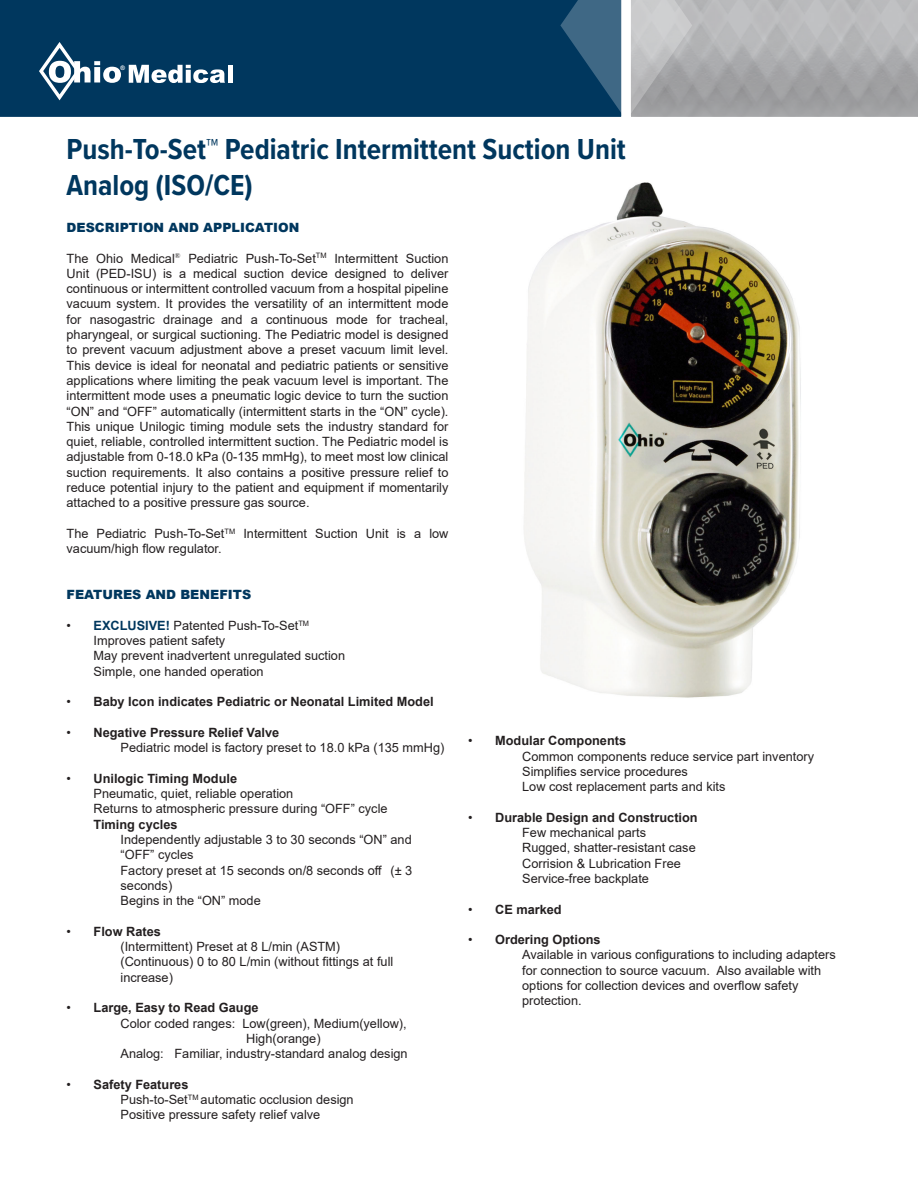
<style>
.page{position:relative;width:918px;height:1188px;background:#fff}
.page>*{position:absolute;margin:0;border:0;box-sizing:border-box;transform-origin:0 0}
.t1{font:700 30px "Proxima Nova Cond";color:#00375e}
.t2{font:12.75px/15.3px "Arial";color:#231f20;text-align:justify}
.t3{font:700 12.75px "Arial";color:#231f20}
.t4{font:900 12.75px "Arial";color:#00375e}
.t5{font:700 6.15px "Arial";color:#fff}
.s1{font-weight:700;color:#00375e}
.s2{font-weight:400}
</style>
<div class="page">
<div style="left:0;top:0;width:560px;height:117px;background:#00375e"></div>
<svg style="left:560px;top:0;width:358px;height:117px;background:#99a1a9"></svg>
<svg style="left:129px;top:65px;width:96px;height:18px"></svg>
<div style="left:228px;top:65px;width:5px;height:18px;background:#fff"></div>
<svg style="left:39px;top:42px;width:82px;height:58px"></svg>
<img style="left:524px;top:182px;width:277px;height:516px">
<p class="t5" style="left:121px;top:64px;width:6px">®</p>
<p class="t1" style="left:67px;top:127px;width:561px">Push-To-Set™ Pediatric Intermittent Suction Unit</p>
<p class="t1" style="left:67px;top:163px;width:188px">Analog (ISO/CE)</p>
<p class="t4" style="left:67px;top:218px;width:234px">DESCRIPTION AND APPLICATION</p>
<p class="t2" style="left:67px;top:250px;width:383px">The Ohio Medical<sup>®</sup> Pediatric Push-To-Set<sup>TM</sup> Intermittent Suction Unit (PED-ISU) is a medical suction device designed to deliver continuous or intermittent controlled vacuum from a hospital pipeline vacuum system. It provides the versatility of an intermittent mode for nasogastric drainage and a continuous mode for tracheal, pharyngeal, or surgical suctioning. The Pediatric model is designed to prevent vacuum adjustment above a preset vacuum limit level.<br>This device is ideal for neonatal and pediatric patients or sensitive applications where limiting the peak vacuum level is important. The intermittent mode uses a pneumatic logic device to turn the suction “ON” and “OFF” automatically (intermittent starts in the “ON” cycle).<br>This unique Unilogic timing module sets the industry standard for quiet, reliable, controlled intermittent suction. The Pediatric model is adjustable from 0-18.0 kPa (0-135 mmHg), to meet most low clinical suction requirements. It also contains a positive pressure relief to reduce potential injury to the patient and equipment if momentarily attached to a positive pressure gas source.</p>
<p class="t2" style="left:67px;top:526px;width:383px">The Pediatric Push-To-Set<sup>TM</sup> Intermittent Suction Unit is a low vacuum/high flow regulator.</p>
<p class="t4" style="left:67px;top:585px;width:186px">FEATURES AND BENEFITS</p>
<p class="t2" style="left:67px;top:618px;width:244px">• <span class="s1">EXCLUSIVE!</span> Patented Push-To-Set<sup>TM</sup></p>
<p class="t2" style="left:94px;top:633px;width:133px">Improves patient safety</p>
<p class="t2" style="left:94px;top:648px;width:253px">May prevent inadvertent unregulated suction</p>
<p class="t2" style="left:94px;top:663px;width:172px">Simple, one handed operation</p>
<p class="t3" style="left:67px;top:693px;width:369px"><span class="s2">•</span> Baby Icon indicates Pediatric or Neonatal Limited Model</p>
<p class="t3" style="left:67px;top:723px;width:214px"><span class="s2">•</span> Negative Pressure Relief Valve</p>
<p class="t2" style="left:121px;top:740px;width:325px">Pediatric model is factory preset to 18.0 kPa (135 mmHg)</p>
<p class="t3" style="left:67px;top:769px;width:172px"><span class="s2">•</span> Unilogic Timing Module</p>
<p class="t2" style="left:94px;top:786px;width:201px">Pneumatic, quiet, reliable operation</p>
<p class="t2" style="left:94px;top:801px;width:296px">Returns to atmospheric pressure during “OFF” cycle</p>
<p class="t3" style="left:94px;top:815px;width:86px">Timing cycles</p>
<p class="t2" style="left:121px;top:832px;width:293px">Independently adjustable 3 to 30 seconds “ON” and</p>
<p class="t2" style="left:121px;top:847px;width:74px">“OFF” cycles</p>
<p class="t2" style="left:121px;top:862px;width:293px">Factory preset at 15 seconds on/8 seconds off (± 3</p>
<p class="t2" style="left:121px;top:878px;width:53px">seconds)</p>
<p class="t2" style="left:121px;top:893px;width:142px">Begins in the “ON” mode</p>
<p class="t3" style="left:67px;top:922px;width:96px"><span class="s2">•</span> Flow Rates</p>
<p class="t2" style="left:121px;top:939px;width:221px">(Intermittent) Preset at 8 L/min (ASTM)</p>
<p class="t2" style="left:121px;top:954px;width:274px">(Continuous) 0 to 80 L/min (without fittings at full</p>
<p class="t2" style="left:121px;top:969px;width:54px">increase)</p>
<p class="t3" style="left:67px;top:999px;width:194px"><span class="s2">•</span> Large, Easy to Read Gauge</p>
<p class="t2" style="left:121px;top:1015px;width:288px">Color coded ranges: Low(green), Medium(yellow),</p>
<p class="t2" style="left:246px;top:1031px;width:76px">High(orange)</p>
<p class="t2" style="left:121px;top:1046px;width:289px">Analog: Familiar, industry-standard analog design</p>
<p class="t3" style="left:67px;top:1075px;width:123px"><span class="s2">•</span> Safety Features</p>
<p class="t2" style="left:121px;top:1092px;width:235px">Push-to-Set<sup>TM</sup> automatic occlusion design</p>
<p class="t2" style="left:121px;top:1107px;width:201px">Positive pressure safety relief valve</p>
<p class="t3" style="left:468px;top:732px;width:160px"><span class="s2">•</span> Modular Components</p>
<p class="t2" style="left:522px;top:748px;width:293px">Common components reduce service part inventory</p>
<p class="t2" style="left:522px;top:764px;width:167px">Simplifies service procedures</p>
<p class="t2" style="left:522px;top:779px;width:205px">Low cost replacement parts and kits</p>
<p class="t3" style="left:468px;top:808px;width:231px"><span class="s2">•</span> Durable Design and Construction</p>
<p class="t2" style="left:522px;top:825px;width:125px">Few mechanical parts</p>
<p class="t2" style="left:522px;top:840px;width:175px">Rugged, shatter-resistant case</p>
<p class="t2" style="left:522px;top:855px;width:160px">Corrision &amp; Lubrication Free</p>
<p class="t2" style="left:522px;top:871px;width:128px">Service-free backplate</p>
<p class="t3" style="left:468px;top:900px;width:95px"><span class="s2">•</span> CE marked</p>
<p class="t3" style="left:468px;top:931px;width:134px"><span class="s2">•</span> Ordering Options</p>
<p class="t2" style="left:522px;top:947px;width:315px">Available in various configurations to including adapters</p>
<p class="t2" style="left:522px;top:963px;width:301px">for connection to source vacuum. Also available with</p>
<p class="t2" style="left:522px;top:978px;width:278px">options for collection devices and overflow safety</p>
<p class="t2" style="left:522px;top:993px;width:61px">protection.</p>
</div>
